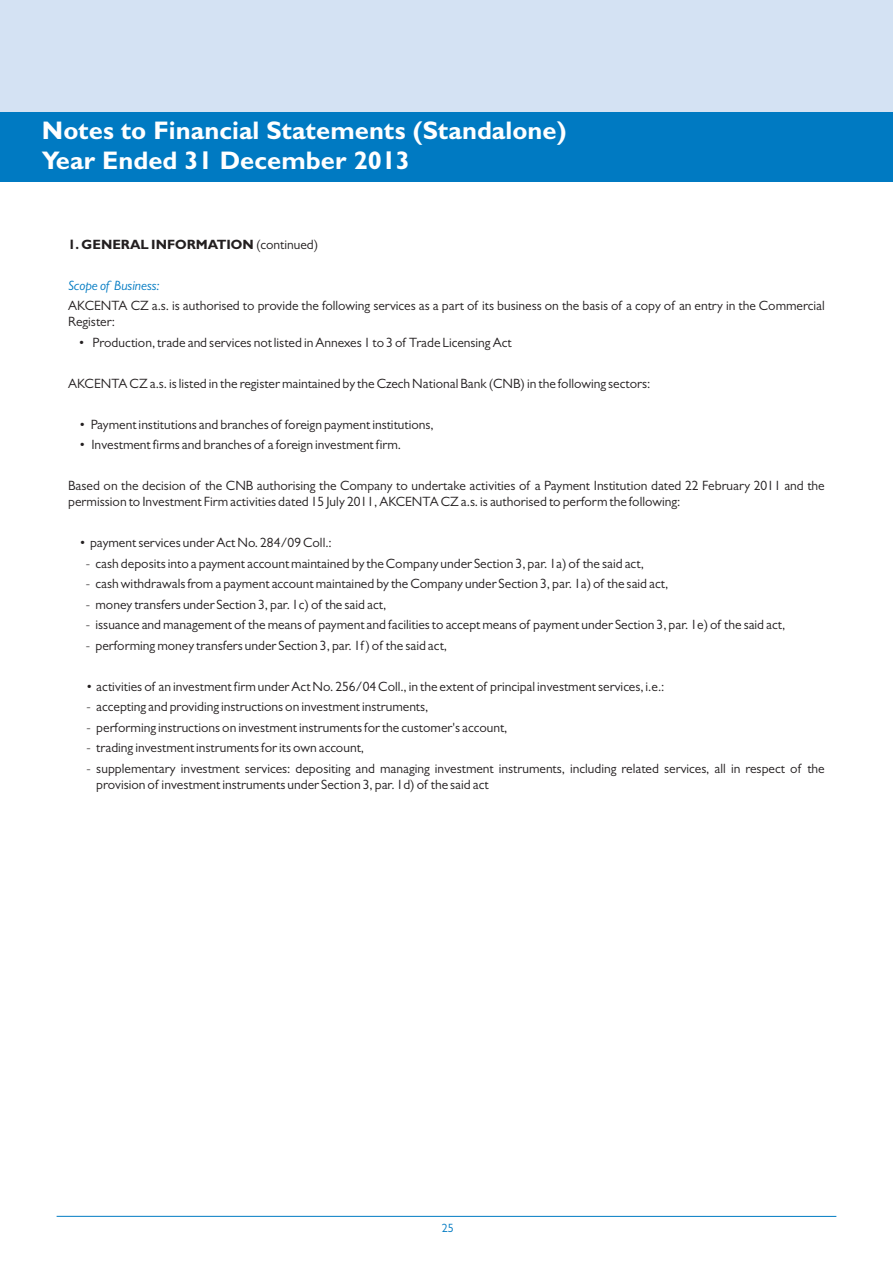
<style>
.page{position:relative;width:893px;height:1263px;background:#fff}
.page>*{position:absolute;margin:0;border:0;box-sizing:border-box;transform-origin:0 0}
.t1{font:700 25.5px/30.5px "Gill Sans MT Pro";color:#fff}
.t2{font:13.5px/15.9px "Gill Sans MT Pro";color:#231f20}
.t3{font:700 13.5px "Gill Sans MT Pro";color:#231f20}
.t4{font:italic 13.5px "Gill Sans MT Pro";color:#007ac2}
.t5{font:12px "Gill Sans MT Pro";color:#007ac2}
.s1{font-weight:400}
</style>
<div class="page">
<div style="left:0;top:0;width:893px;height:161px;background:#d4e2f3"></div>
<hr style="left:57px;top:1216px;width:779px;height:1px;background:#007bc3">
<div style="left:0;top:112px;width:893px;height:69px;background:#007ac2"></div>
<h1 class="t1" style="left:42px;top:119px;width:526px">Notes to Financial Statements (Standalone)<br>Year Ended 31 December 2013</h1>
<p class="t3" style="left:68px;top:239px;width:252px">1. GENERAL INFORMATION <span class="s1">(continued)</span></p>
<p class="t4" style="left:68px;top:280px;width:93px">Scope of Business:</p>
<p class="t2" style="left:68px;top:300px;width:758px">AKCENTA CZ a.s. is authorised to provide the following services as a part of its business on the basis of a copy of an entry in the Commercial<br>Register:</p>
<p class="t2" style="left:93px;top:336px;width:421px">Production, trade and services not listed in Annexes 1 to 3 of Trade Licensing Act</p>
<p class="t2" style="left:68px;top:377px;width:584px">AKCENTA CZ a.s. is listed in the register maintained by the Czech National Bank (CNB) in the following sectors:</p>
<p class="t2" style="left:91px;top:416px;width:344px;line-height:20.5px">Payment institutions and branches of foreign payment institutions,<br>Investment firms and branches of a foreign investment firm.</p>
<p class="t2" style="left:68px;top:480px;width:758px">Based on the decision of the CNB authorising the Company to undertake activities of a Payment Institution dated 22 February 2011 and the permission to Investment Firm activities dated 15 July 2011, AKCENTA CZ a.s. is authorised to perform the following:</p>
<p class="t2" style="left:90px;top:537px;width:243px">payment services under Act No. 284/09 Coll.:</p>
<p class="t2" style="left:86px;top:557px;width:559px">- cash deposits into a payment account maintained by the Company under Section 3, par. 1a) of the said act,</p>
<p class="t2" style="left:86px;top:578px;width:584px">- cash withdrawals from a payment account maintained by the Company under Section 3, par. 1a) of the said act,</p>
<p class="t2" style="left:86px;top:598px;width:302px">- money transfers under Section 3, par. 1c) of the said act,</p>
<p class="t2" style="left:86px;top:619px;width:701px">- issuance and management of the means of payment and facilities to accept means of payment under Section 3, par. 1e) of the said act,</p>
<p class="t2" style="left:86px;top:639px;width:363px">- performing money transfers under Section 3, par. 1f) of the said act,</p>
<p class="t2" style="left:96px;top:680px;width:570px">activities of an investment firm under Act No. 256/04 Coll., in the extent of principal investment services, i.e.:</p>
<p class="t2" style="left:87px;top:701px;width:343px">- accepting and providing instructions on investment instruments,</p>
<p class="t2" style="left:87px;top:721px;width:422px">- performing instructions on investment instruments for the customer's account,</p>
<p class="t2" style="left:87px;top:742px;width:279px">- trading investment instruments for its own account,</p>
<p class="t2" style="left:96px;top:762px;width:730px;text-indent:-10px">- supplementary investment services: depositing and managing investment instruments, including related services, all in respect of the provision of investment instruments under Section 3, par. 1d) of the said act</p>
<p class="t5" style="left:442px;top:1224px;width:13px">25</p>
</div>
